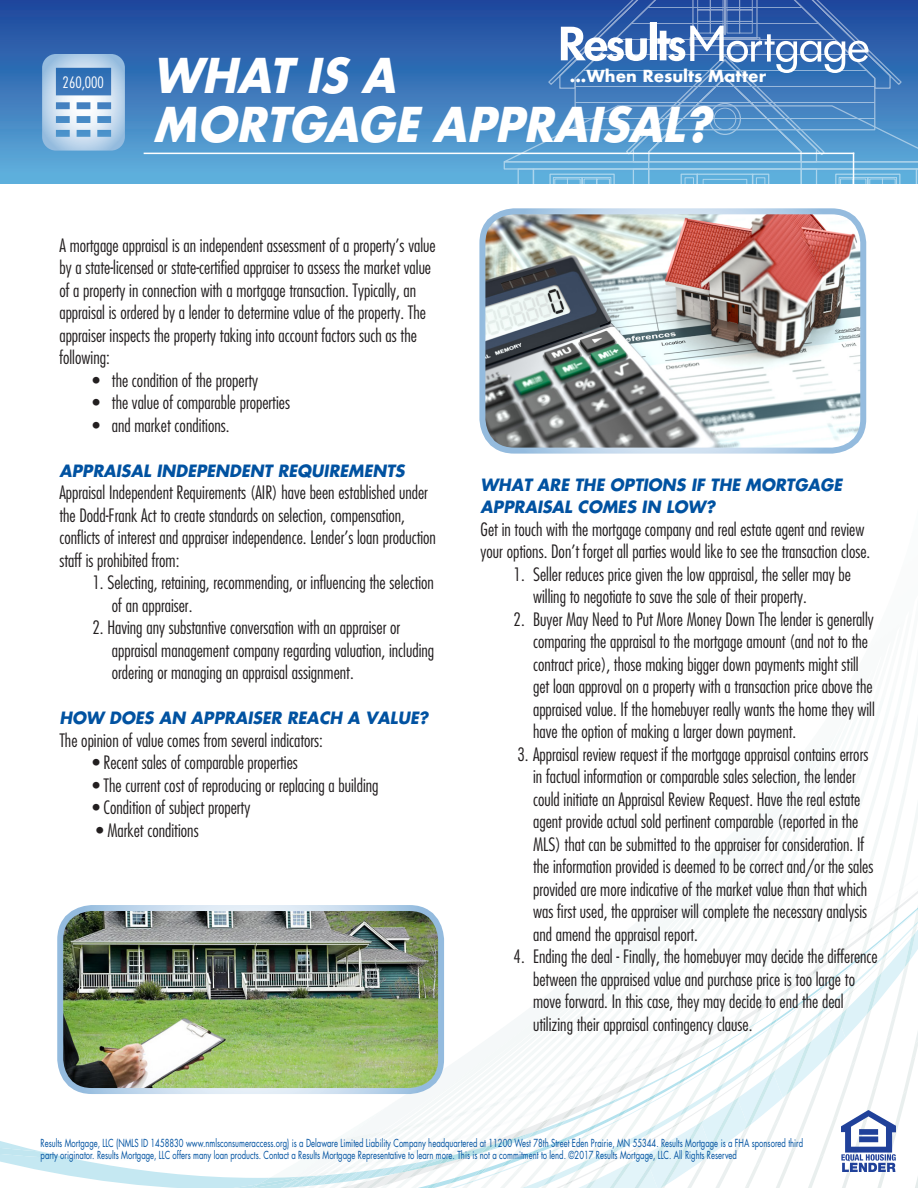
<style>
.page{position:relative;width:918px;height:1188px;background:#fff}
.page>*{position:absolute;margin:0;border:0;box-sizing:border-box;transform-origin:0 0}
.t1{font:italic 700 46.65px "Futura";color:#fff;scale:.93 1}
.t2{font:300 condensed 18px/22.5px "Futura";color:#231f20}
.t3{font:italic 700 16.5px/22.5px "Futura";color:#0152a1;scale:.96 1}
.t4{font:700 16.2px "Futura";color:#fff}
.t5{font:300 condensed 15.3px "Futura";color:#fff}
.t6{font:10.8px/12.3px "Futura";color:#0152a1;scale:.71 1}
</style>
<div class="page">
<svg style="left:0;top:727px;width:918px;height:461px"></svg>
<div style="left:0;top:0;width:918px;height:183px;background:linear-gradient(to bottom,#1a449a,#62b2de)"></div>
<svg style="left:502px;top:0;width:45px;height:52px;background:#2654a4"></svg>
<svg style="left:502px;top:52px;width:45px;height:131px;background:#4383c1"></svg>
<svg style="left:547px;top:0;width:371px;height:161px;background:#4a8ac5"></svg>
<svg style="left:503px;top:161px;width:415px;height:22px;background:#70b6df"></svg>
<img style="left:841px;top:1111px;width:54px;height:60px">
<svg style="left:561px;top:0;width:315px;height:131px;background:#5483bf"></svg>
<hr style="left:144px;top:153px;width:710px;height:1px;background:#fff">
<hr style="left:853px;top:153px;width:1px;height:69px;background:#fff">
<img style="left:486px;top:215px;width:373px;height:232px">
<div style="left:479px;top:208px;width:387px;height:246px;border:6px solid #fff;border-radius:32px"></div>
<img style="left:60px;top:908px;width:381px;height:183px">
<div style="left:57px;top:905px;width:387px;height:189px;border:6px solid #fff;border-radius:32px"></div>
<svg style="left:42px;top:54px;width:83px;height:97px;background:#95b9dc"></svg>
<p class="t5" style="left:63px;top:73px;width:43px">260,000</p>
<p class="t1" style="left:152px;top:41px;width:277px">WHATIS A</p>
<p class="t4" style="left:570px;top:64px;width:198px">...When Results Matter</p>
<p class="t1" style="left:152px;top:91px;width:616px">MORTGAGEAPPRAISAL?</p>
<p class="t2" style="left:59px;top:234px;width:378px">A mortgage appraisal is an independent assessment of a property’s value</p>
<p class="t2" style="left:59px;top:257px;width:373px">by a state-licensed or state-certified appraiser to assess the market value of a property in connection with a mortgage transaction. Typically, an appraisal is ordered by a lender to determine value of the property. The appraiser inspects the property taking into account factors such as the following:</p>
<p class="t2" style="left:92px;top:369px;width:167px">• the condition of the property</p>
<p class="t2" style="left:92px;top:392px;width:199px">• the value of comparable properties</p>
<p class="t2" style="left:92px;top:414px;width:139px">• and market conditions.</p>
<p class="t3" style="left:59px;top:459px;width:361px">APPRAISAL INDEPENDENT REQUIREMENTS</p>
<p class="t2" style="left:59px;top:482px;width:378px">Appraisal Independent Requirements (AIR) have been established under the Dodd-Frank Act to create standards on selection, compensation, conflicts of interest and appraiser independence. Lender’s loan production staff is prohibited from:</p>
<p class="t2" style="left:112px;top:572px;width:324px;text-indent:-20px">1. Selecting, retaining, recommending, or influencing the selection of an appraiser.</p>
<p class="t2" style="left:112px;top:617px;width:324px;text-indent:-20px">2. Having any substantive conversation with an appraiser or appraisal management company regarding valuation, including ordering or managing an appraisal assignment.</p>
<p class="t3" style="left:59px;top:707px;width:386px">HOW DOES AN APPRAISER REACH A VALUE?</p>
<p class="t2" style="left:59px;top:729px;width:265px">The opinion of value comes from several indicators:</p>
<p class="t2" style="left:92px;top:752px;width:207px">• Recent sales of comparable properties</p>
<p class="t2" style="left:92px;top:774px;width:288px">• The current cost of reproducing or replacing a building</p>
<p class="t2" style="left:92px;top:797px;width:159px">• Condition of subject property</p>
<p class="t2" style="left:96px;top:819px;width:104px">• Market conditions</p>
<p class="t3" style="left:481px;top:473px;width:378px">WHAT ARE THE OPTIONS IF THE MORTGAGE<br>APPRAISAL COMES IN LOW?</p>
<p class="t2" style="left:481px;top:518px;width:391px">Get in touch with the mortgage company and real estate agent and review your options. Don’t forget all parties would like to see the transaction close.</p>
<p class="t2" style="left:533px;top:563px;width:319px;text-indent:-20px">1. Seller reduces price given the low appraisal, the seller may be willing to negotiate to save the sale of their property.</p>
<p class="t2" style="left:533px;top:608px;width:343px;text-indent:-20px">2. Buyer May Need to Put More Money Down The lender is generally comparing the appraisal to the mortgage amount (and not to the contract price), those making bigger down payments might still get loan approval on a property with a transaction price above the appraised value. If the homebuyer really wants the home they will have the option of making a larger down payment.</p>
<p class="t2" style="left:533px;top:743px;width:342px;text-indent:-16px">3. Appraisal review request if the mortgage appraisal contains errors in factual information or comparable sales selection, the lender could initiate an Appraisal Review Request. Have the real estate agent provide actual sold pertinent comparable (reported in the MLS) that can be submitted to the appraiser for consideration. If the information provided is deemed to be correct and/or the sales provided are more indicative of the market value than that which was first used, the appraiser will complete the necessary analysis and amend the appraisal report.</p>
<p class="t2" style="left:533px;top:945px;width:346px;text-indent:-20px">4. Ending the deal - Finally, the homebuyer may decide the difference between the appraised value and purchase price is too large to move forward. In this case, they may decide to end the deal utilizing their appraisal contingency clause.</p>
<p class="t6" style="left:41px;top:1137px;width:1076px">Results Mortgage, LLC (NMLS ID 1458830 www.nmlsconsumeraccess.org) is a Delaware Limited Liability Company headquartered at 11200 West 78th Street Eden Prairie, MN 55344. Results Mortgage is a FHA sponsored third party originator. Results Mortgage, LLC offers many loan products. Contact a Results Mortgage Representative to learn more. This is not a commitment to lend. ©2017 Results Mortgage, LLC. All Rights Reserved</p>
</div>
